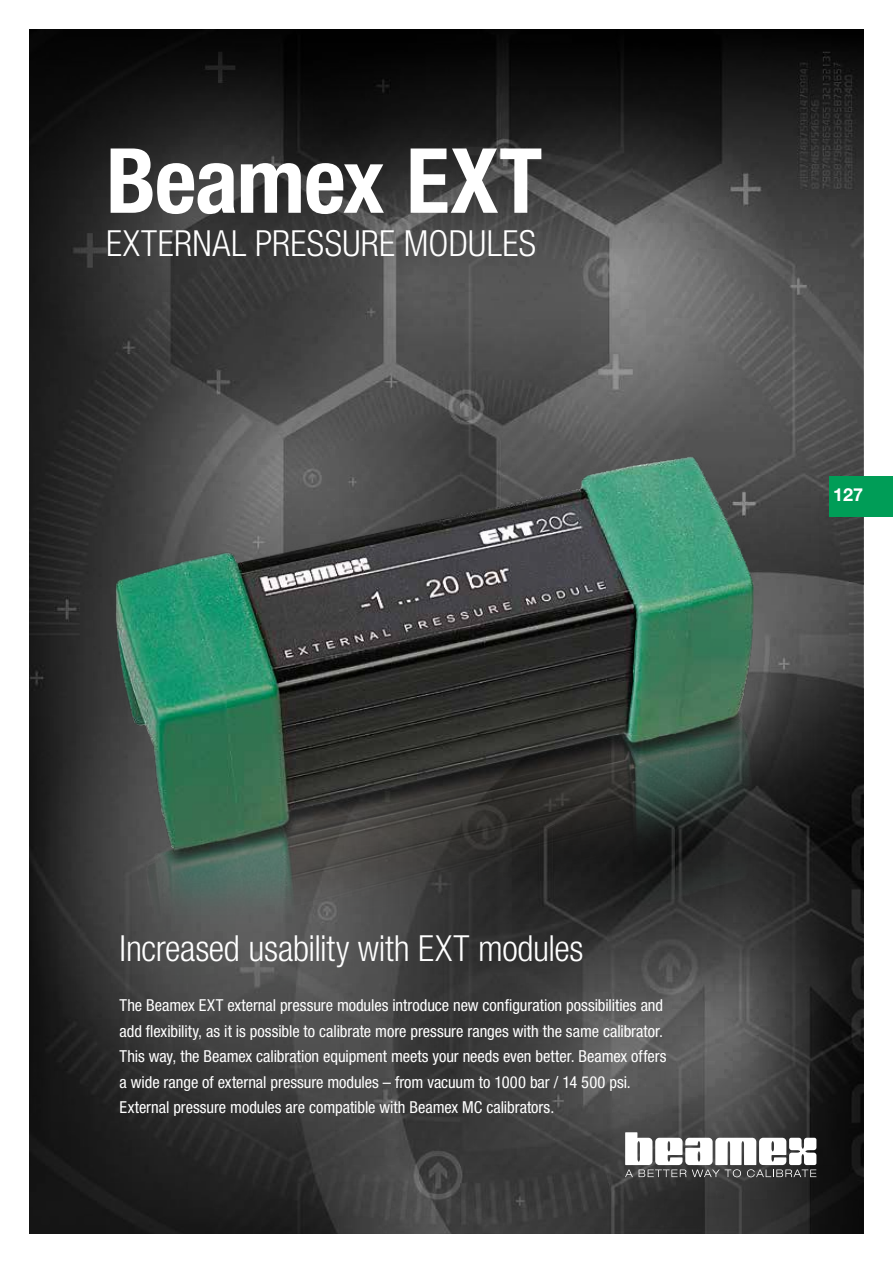
<style>
.page{position:relative;width:893px;height:1263px;background:#fff}
.page>*{position:absolute;margin:0;border:0;box-sizing:border-box;transform-origin:0 0}
.t1{font:700 condensed 90px "Helvetica Neue LT Pro";letter-spacing:-.015em;color:#fff}
.t2{font:300 condensed 36px "Helvetica Neue LT Pro";letter-spacing:-.005em;color:#fff}
.t3{font:700 18px "Helvetica Neue LT Std";color:#fff}
.t4{font:condensed 16.5px/25.5px "Helvetica Neue LT Std";letter-spacing:-.005em;color:#fff}
</style>
<div class="page">
<img style="left:30px;top:30px;width:833px;height:1203px">
<img style="left:55px;top:371px;width:738px;height:621px">
<svg style="left:625px;top:1132px;width:191px;height:45px"></svg>
<div style="left:829px;top:476px;width:64px;height:40px;background:#009d57"></div>
<h1 class="t1" style="left:106px;top:126px;width:438px">Beamex EXT</h1>
<h2 class="t2" style="left:106px;top:223px;width:431px">EXTERNAL PRESSURE MODULES</h2>
<p class="t3" style="left:833px;top:484px;width:31px">127</p>
<h2 class="t2" style="left:120px;top:928px;width:465px">Increased usability with EXT modules</h2>
<p class="t4" style="left:120px;top:992px;width:548px">The Beamex EXT external pressure modules introduce new configuration possibilities and add flexibility, as it is possible to calibrate more pressure ranges with the same calibrator.<br>This way, the Beamex calibration equipment meets your needs even better. Beamex offers a wide range of external pressure modules – from vacuum to 1000 bar / 14 500 psi.<br>External pressure modules are compatible with Beamex MC calibrators.</p>
</div>
